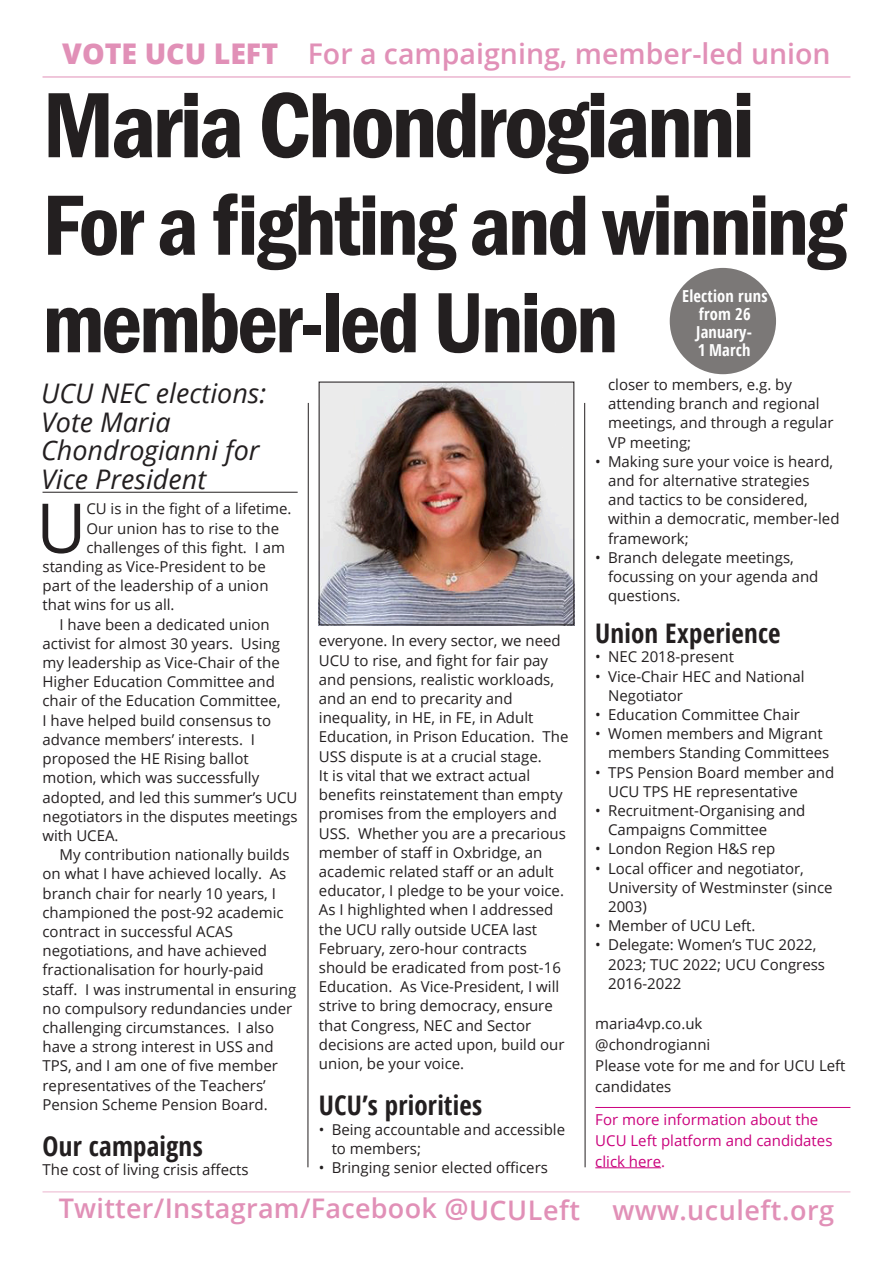
<style>
.page{position:relative;width:893px;height:1263px;background:#fff}
.page>*{position:absolute;margin:0;border:0;box-sizing:border-box;transform-origin:0 0}
.t1{font:600 condensed 96px "Franklin Gothic";letter-spacing:-.035em;color:#231f20}
.t2{font:600 condensed 88.5px/97.5px "Franklin Gothic";letter-spacing:-.035em;color:#231f20}
.body_text_sans_first{font:68.85px "Open Sans";color:#231f20}
.body_text{font:600 28.5px "Open Sans";color:#e190b7}
.body_text-2{font:italic 27px/28.5px "Open Sans";color:#231f20}
.t3{font:600 27px "Open Sans";letter-spacing:.01em;color:#e190b7}
.subheads{font:700 condensed 27px "Open Sans";letter-spacing:.005em;color:#231f20}
.body_text-3{font:700 condensed 16.5px/18px "Open Sans";letter-spacing:.01em;color:#fff;text-align:center}
.body_text_sans_no_in{font:15px/19.2px "Open Sans";color:#231f20}
.body_text_sans{font:15px/19.2px "Open Sans";color:#231f20}
.body_text_sans_first-2{font:15px "Open Sans";color:#231f20}
.more_information{font:15px/21px "Open Sans";color:#cb027d}
.s1{font-weight:800}
</style>
<div class="page">
<hr style="left:43px;top:77px;width:807px;height:1px;background:#e190b7">
<hr style="left:43px;top:1191px;width:807px;height:1px;background:#ebb4ce">
<hr style="left:308px;top:403px;width:1px;height:764px;background:#231f20">
<hr style="left:584px;top:403px;width:1px;height:764px;background:#231f20">
<div style="left:670px;top:268px;width:106px;height:106px;background:#7b7877;border-radius:50%"></div>
<img style="left:321px;top:384px;width:251px;height:239px">
<hr style="left:43px;top:492px;width:255px;height:1px;background:#231f20">
<hr style="left:595px;top:1107px;width:255px;height:1px;background:#cb027d">
<hr style="left:595px;top:1167px;width:66px;height:1px;background:#cb027d">
<p class="body_text" style="left:62px;top:34px;width:770px"><span class="s1">VOTE UCU LEFT</span> For a campaigning, member-led union</p>
<p class="t1" style="left:43px;top:61px;width:714px">Maria Chondrogianni</p>
<p class="t2" style="left:43px;top:175px;width:805px">For a fighting and winning member-led Union</p>
<p class="body_text-3" style="left:682px;top:287px;width:87px">Election runs from 26<br>January-<br>1 March</p>
<p class="body_text-2" style="left:41px;top:379px;width:227px">UCU NEC elections:<br>Vote Maria<br>Chondrogianni for<br>Vice President</p>
<p class="body_text_sans_first" style="left:36px;top:481px;width:52px">U</p>
<p class="body_text_sans_first-2" style="left:86px;top:499px;width:207px">CU is in the fight of a lifetime.</p>
<p class="body_text_sans_first-2" style="left:86px;top:518px;width:194px">Our union has to rise to the</p>
<p class="body_text_sans_first-2" style="left:86px;top:537px;width:200px">challenges of this fight. I am</p>
<p class="body_text_sans_first-2" style="left:43px;top:556px;width:225px">standing as Vice-President to be</p>
<p class="body_text_sans_first-2" style="left:43px;top:575px;width:228px">part of the leadership of a union</p>
<p class="body_text_sans_first-2" style="left:43px;top:595px;width:134px">that wins for us all.</p>
<p class="body_text_sans" style="left:43px;top:614px;width:257px;text-indent:17px">I have been a dedicated union activist for almost 30 years. Using my leadership as Vice-Chair of the<br>Higher Education Committee and chair of the Education Committee,<br>I have helped build consensus to advance members’ interests. I proposed the HE Rising ballot motion, which was successfully adopted, and led this summer’s UCU negotiators in the disputes meetings with UCEA.</p>
<p class="body_text_sans" style="left:43px;top:845px;width:255px;text-indent:17px">My contribution nationally builds on what I have achieved locally. As branch chair for nearly 10 years, I championed the post-92 academic contract in successful ACAS negotiations, and have achieved fractionalisation for hourly-paid staff. I was instrumental in ensuring no compulsory redundancies under challenging circumstances. I also have a strong interest in USS and TPS, and I am one of five member representatives of the Teachers’ Pension Scheme Pension Board.</p>
<p class="subheads" style="left:43px;top:1127px;width:162px">Our campaigns</p>
<p class="body_text_sans_no_in" style="left:43px;top:1160px;width:208px">The cost of living crisis affects</p>
<p class="body_text_sans_no_in" style="left:319px;top:631px;width:251px">everyone. In every sector, we need<br>UCU to rise, and fight for fair pay and pensions, realistic workloads, and an end to precarity and inequality, in HE, in FE, in Adult<br>Education, in Prison Education. The<br>USS dispute is at a crucial stage.<br>It is vital that we extract actual benefits reinstatement than empty promises from the employers and<br>USS. Whether you are a precarious member of staff in Oxbridge, an academic related staff or an adult educator, I pledge to be your voice.<br>As I highlighted when I addressed the UCU rally outside UCEA last<br>February, zero-hour contracts should be eradicated from post-16<br>Education. As Vice-President, I will strive to bring democracy, ensure that Congress, NEC and Sector decisions are acted upon, build our union, be your voice.</p>
<p class="subheads" style="left:319px;top:1087px;width:165px">UCU’s priorities</p>
<p class="body_text_sans_no_in" style="left:332px;top:1119px;width:235px;text-indent:-13px">• Being accountable and accessible to members;</p>
<p class="body_text_sans_no_in" style="left:319px;top:1157px;width:231px">• Bringing senior elected officers</p>
<p class="body_text_sans_no_in" style="left:608px;top:374px;width:227px">closer to members, e.g. by attending branch and regional meetings, and through a regular<br>VP meeting;</p>
<p class="body_text_sans_no_in" style="left:608px;top:451px;width:233px;text-indent:-13px">• Making sure your voice is heard, and for alternative strategies and tactics to be considered, within a democratic, member-led framework;</p>
<p class="body_text_sans_no_in" style="left:608px;top:547px;width:212px;text-indent:-13px">• Branch delegate meetings, focussing on your agenda and questions.</p>
<p class="subheads" style="left:595px;top:614px;width:187px">Union Experience</p>
<p class="body_text_sans_no_in" style="left:595px;top:647px;width:140px">• NEC 2018-present</p>
<p class="body_text_sans_no_in" style="left:608px;top:666px;width:198px;text-indent:-13px">• Vice-Chair HEC and National<br>Negotiator</p>
<p class="body_text_sans_no_in" style="left:595px;top:704px;width:206px">• Education Committee Chair</p>
<p class="body_text_sans_no_in" style="left:608px;top:724px;width:223px;text-indent:-13px">• Women members and Migrant members Standing Committees</p>
<p class="body_text_sans_no_in" style="left:608px;top:762px;width:228px;text-indent:-13px">• TPS Pension Board member and<br>UCU TPS HE representative</p>
<p class="body_text_sans_no_in" style="left:608px;top:800px;width:199px;text-indent:-13px">• Recruitment-Organising and<br>Campaigns Committee</p>
<p class="body_text_sans_no_in" style="left:595px;top:839px;width:181px">• London Region H&amp;S rep</p>
<p class="body_text_sans_no_in" style="left:608px;top:858px;width:226px;text-indent:-13px">• Local officer and negotiator,<br>University of Westminster (since<br>2003)</p>
<p class="body_text_sans_no_in" style="left:595px;top:916px;width:162px">• Member of UCU Left.</p>
<p class="body_text_sans_no_in" style="left:608px;top:935px;width:219px;text-indent:-13px">• Delegate: Women’s TUC 2022,<br>2023; TUC 2022; UCU Congress<br>2016-2022</p>
<p class="body_text_sans_no_in" style="left:595px;top:1013px;width:109px">maria4vp.co.uk</p>
<p class="body_text_sans_no_in" style="left:595px;top:1034px;width:117px">@chondrogianni</p>
<p class="body_text_sans_no_in" style="left:595px;top:1055px;width:252px;line-height:21px">Please vote for me and for UCU Left candidates</p>
<p class="more_information" style="left:595px;top:1108px;width:239px">For more information about the<br>UCU Left platform and candidates click here.</p>
<p class="t3" style="left:59px;top:1189px;width:777px">Twitter/Instagram/Facebook @UCULeft www.uculeft.org</p>
</div>
